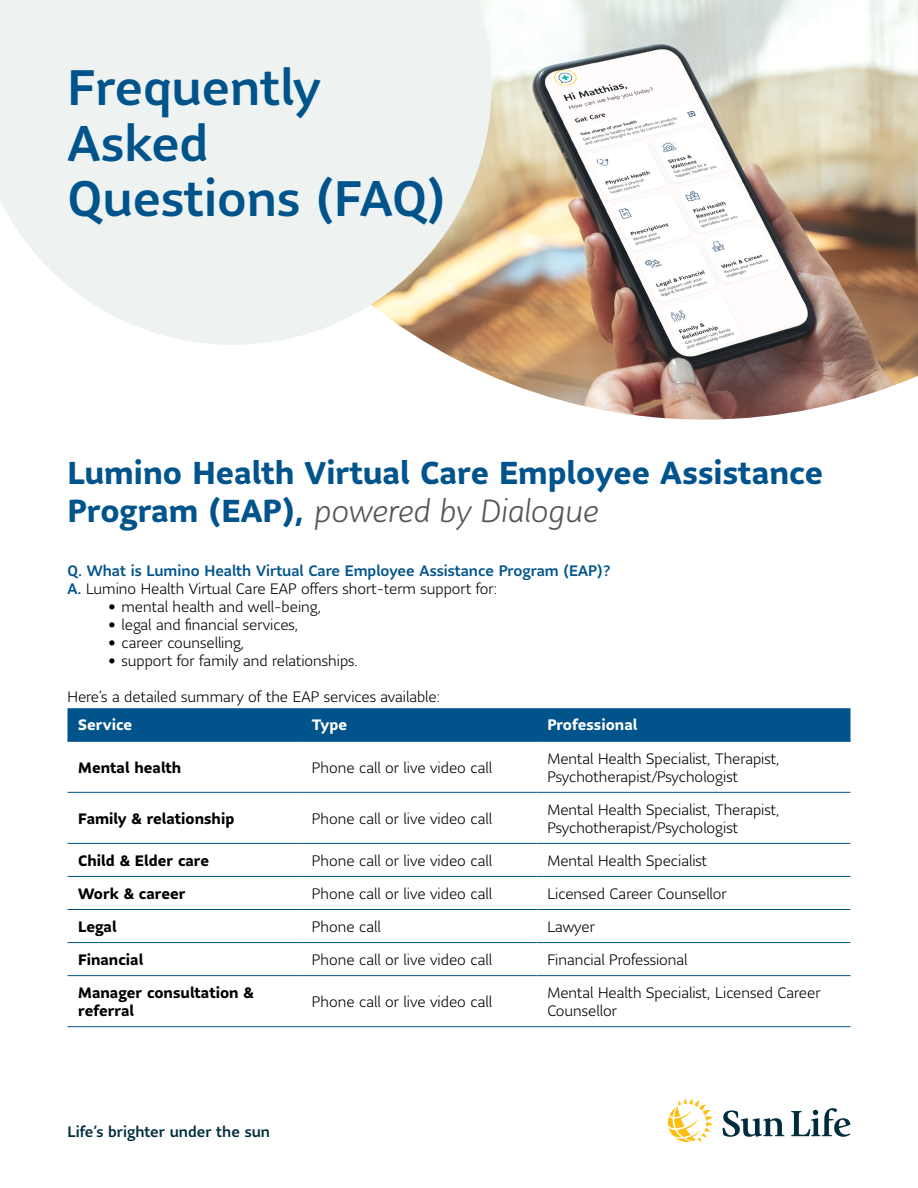
<style>
.page{position:relative;width:918px;height:1188px;background:#fff}
.page>*{position:absolute;margin:0;border:0;box-sizing:border-box;transform-origin:0 0}
.t1{font:500 49.5px/55.5px "Sun Life Sans";color:#00548b}
.t2{font:700 31.5px/37.8px "Sun Life Sans";color:#00548b}
.t3{font:300 15px/18px "Sun Life Sans";color:#000}
.t4{font:500 15px/18px "Sun Life Sans";color:#00548b}
.t5{font:700 15px/18px "Sun Life Sans";color:#000}
.t6{font:500 15px "Sun Life Sans";color:#002d3d}
.t7{font:700 15px "Sun Life Sans";color:#fff}
.s1{font-weight:300;font-style:italic;color:#555}
.s2{font-weight:300;color:#000}
</style>
<div class="page">
<img style="left:430px;top:0;width:488px;height:420px">
<svg style="left:0;top:0;width:492px;height:345px;background:#edefec"></svg>
<div style="left:68px;top:708px;width:782px;height:33px;background:#00548b"></div>
<hr style="left:68px;top:741px;width:233px;height:1px;background:#00548b">
<hr style="left:301px;top:741px;width:236px;height:1px;background:#00548b">
<hr style="left:537px;top:741px;width:314px;height:1px;background:#00548b">
<hr style="left:68px;top:792px;width:233px;height:1px;background:#00548b">
<hr style="left:301px;top:792px;width:236px;height:1px;background:#00548b">
<hr style="left:537px;top:792px;width:314px;height:1px;background:#00548b">
<hr style="left:68px;top:843px;width:233px;height:1px;background:#00548b">
<hr style="left:301px;top:843px;width:236px;height:1px;background:#00548b">
<hr style="left:537px;top:843px;width:314px;height:1px;background:#00548b">
<hr style="left:68px;top:876px;width:233px;height:1px;background:#00548b">
<hr style="left:301px;top:876px;width:236px;height:1px;background:#00548b">
<hr style="left:537px;top:876px;width:314px;height:1px;background:#00548b">
<hr style="left:68px;top:909px;width:233px;height:1px;background:#00548b">
<hr style="left:301px;top:909px;width:236px;height:1px;background:#00548b">
<hr style="left:537px;top:909px;width:314px;height:1px;background:#00548b">
<hr style="left:68px;top:942px;width:233px;height:1px;background:#00548b">
<hr style="left:301px;top:942px;width:236px;height:1px;background:#00548b">
<hr style="left:537px;top:942px;width:314px;height:1px;background:#00548b">
<hr style="left:68px;top:975px;width:233px;height:1px;background:#00548b">
<hr style="left:301px;top:975px;width:236px;height:1px;background:#00548b">
<hr style="left:537px;top:975px;width:314px;height:1px;background:#00548b">
<hr style="left:68px;top:1026px;width:233px;height:1px;background:#00548b">
<hr style="left:301px;top:1026px;width:236px;height:1px;background:#00548b">
<hr style="left:537px;top:1026px;width:314px;height:1px;background:#00548b">
<svg style="left:723px;top:1110px;width:61px;height:27px"></svg>
<svg style="left:791px;top:1108px;width:59px;height:29px"></svg>
<svg style="left:668px;top:1098px;width:45px;height:44px"></svg>
<h1 class="t1" style="left:68px;top:59px;width:379px">Frequently<br>Asked<br>Questions (FAQ)</h1>
<h2 class="t2" style="left:68px;top:454px;width:757px">Lumino Health Virtual Care Employee Assistance<br>Program (EAP), <span class="s1">powered by Dialogue</span></h2>
<p class="t4" style="left:68px;top:562px;width:545px">Q. What is Lumino Health Virtual Care Employee Assistance Program (EAP)?<br>A. <span class="s2">Lumino Health Virtual Care EAP offers short-term support for:</span></p>
<p class="t3" style="left:108px;top:598px;width:215px">• mental health and well-being,</p>
<p class="t3" style="left:108px;top:616px;width:192px">• legal and financial services,</p>
<p class="t3" style="left:108px;top:634px;width:138px">• career counselling,</p>
<p class="t3" style="left:108px;top:652px;width:252px">• support for family and relationships.</p>
<p class="t3" style="left:68px;top:688px;width:374px">Here’s a detailed summary of the EAP services available:</p>
<p class="t7" style="left:78px;top:715px;width:55px">Service</p>
<p class="t7" style="left:312px;top:715px;width:37px">Type</p>
<p class="t7" style="left:547px;top:715px;width:92px">Professional</p>
<p class="t5" style="left:78px;top:758px;width:105px">Mental health</p>
<p class="t3" style="left:312px;top:758px;width:182px">Phone call or live video call</p>
<p class="t3" style="left:547px;top:749px;width:234px">Mental Health Specialist, Therapist,<br>Psychotherapist/Psychologist</p>
<p class="t5" style="left:78px;top:809px;width:158px">Family &amp; relationship</p>
<p class="t3" style="left:312px;top:809px;width:182px">Phone call or live video call</p>
<p class="t3" style="left:547px;top:800px;width:234px">Mental Health Specialist, Therapist,<br>Psychotherapist/Psychologist</p>
<p class="t5" style="left:78px;top:851px;width:132px">Child &amp; Elder care</p>
<p class="t3" style="left:312px;top:851px;width:182px">Phone call or live video call</p>
<p class="t3" style="left:547px;top:851px;width:161px">Mental Health Specialist</p>
<p class="t5" style="left:78px;top:884px;width:109px">Work &amp; career</p>
<p class="t3" style="left:312px;top:884px;width:182px">Phone call or live video call</p>
<p class="t3" style="left:547px;top:884px;width:181px">Licensed Career Counsellor</p>
<p class="t5" style="left:78px;top:917px;width:40px">Legal</p>
<p class="t3" style="left:312px;top:917px;width:70px">Phone call</p>
<p class="t3" style="left:547px;top:917px;width:49px">Lawyer</p>
<p class="t5" style="left:78px;top:950px;width:67px">Financial</p>
<p class="t3" style="left:312px;top:950px;width:182px">Phone call or live video call</p>
<p class="t3" style="left:547px;top:950px;width:142px">Financial Professional</p>
<p class="t5" style="left:78px;top:983px;width:177px">Manager consultation &amp; referral</p>
<p class="t3" style="left:312px;top:992px;width:182px">Phone call or live video call</p>
<p class="t3" style="left:547px;top:983px;width:275px">Mental Health Specialist, Licensed Career<br>Counsellor</p>
<p class="t6" style="left:68px;top:1122px;width:204px">Life’s brighter under the sun</p>
</div>
